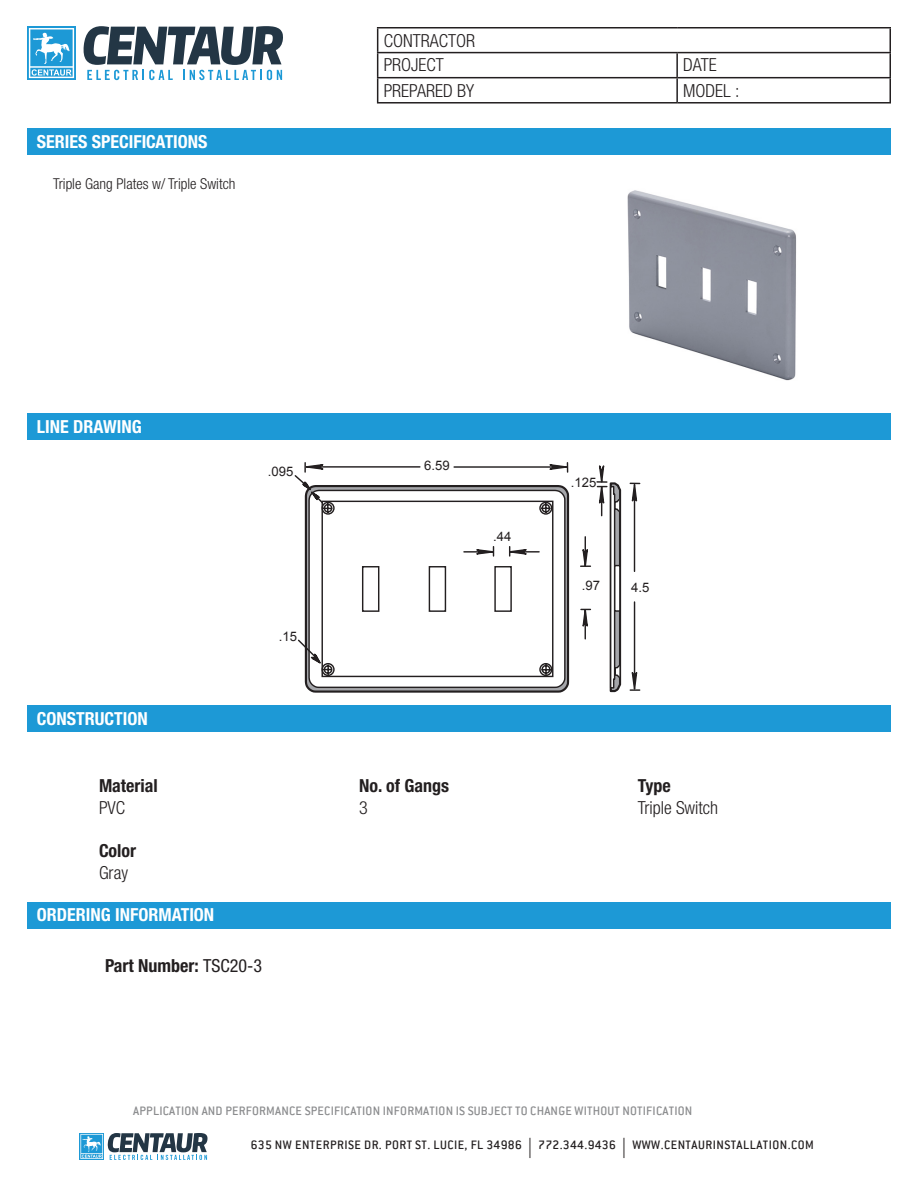
<style>
.page{position:relative;width:918px;height:1188px;background:#fff}
.page>*{position:absolute;margin:0;border:0;box-sizing:border-box;transform-origin:0 0}
.t1{font:700 condensed 18px "Helvetica Neue LT Std";color:#fff}
.t2{font:300 condensed 18px/24.9px "Helvetica Neue LT Std";color:#231f20}
.t3{font:700 condensed 18px "Helvetica Neue LT Std";color:#231f20}
.t4{font:300 condensed 15px "Helvetica Neue LT Std";color:#231f20}
.t5{font:500 13.5px "Conduit ITC";letter-spacing:.015em;color:#8b8c8e}
.t6{font:500 13.5px "Conduit ITC";letter-spacing:.035em;color:#231f20}
.t7{font:13.2px "Arial";color:#231f20}
.s1{font-weight:400}
.s2{font-family:"Myriad Pro";font-weight:400;font-size:20.25px}
</style>
<div class="page">
<hr style="left:377px;top:27px;width:300px;height:1px;background:#231f20">
<hr style="left:677px;top:27px;width:214px;height:1px;background:#231f20">
<hr style="left:377px;top:52px;width:300px;height:1px;background:#231f20">
<hr style="left:677px;top:52px;width:214px;height:1px;background:#231f20">
<hr style="left:676px;top:53px;width:2px;height:24px;background:#231f20">
<hr style="left:377px;top:77px;width:300px;height:1px;background:#231f20">
<svg style="left:377px;top:28px;width:1px;height:74px"></svg>
<hr style="left:677px;top:77px;width:214px;height:1px;background:#231f20">
<hr style="left:676px;top:78px;width:2px;height:24px;background:#231f20">
<svg style="left:890px;top:28px;width:1px;height:74px"></svg>
<hr style="left:377px;top:102px;width:300px;height:2px;background:#231f20">
<hr style="left:677px;top:102px;width:214px;height:2px;background:#231f20">
<svg style="left:80px;top:1133px;width:128px;height:27px"></svg>
<div style="left:27px;top:129px;width:864px;height:26px;background:#1d99d6"></div>
<div style="left:27px;top:414px;width:864px;height:26px;background:#1d99d6"></div>
<div style="left:27px;top:705px;width:864px;height:27px;background:#1d99d6"></div>
<div style="left:27px;top:26px;width:49px;height:54px;background:linear-gradient(to right,#32a2d9,#32a2d9)"></div>
<svg style="left:29px;top:28px;width:45px;height:50px"></svg>
<svg style="left:83px;top:26px;width:200px;height:54px"></svg>
<div style="left:27px;top:902px;width:864px;height:26px;background:#1d99d6"></div>
<img style="left:627px;top:190px;width:170px;height:191px">
<svg style="left:629px;top:482px;width:12px;height:209px"></svg>
<svg style="left:294px;top:462px;width:328px;height:231px"></svg>
<h1 class="t2" style="left:384px;top:28px;width:93px">CONTRACTOR<br>PROJECT</h1>
<h1 class="t2" style="left:683px;top:52px;width:35px">DATE</h1>
<p class="t1" style="left:37px;top:131px;width:172px">SERIES SPECIFICATIONS</p>
<p class="t4" style="left:53px;top:175px;width:184px">Triple Gang Plates w/ Triple Switch</p>
<h1 class="t2" style="left:384px;top:78px;width:92px">PREPARED BY</h1>
<h1 class="t2" style="left:683px;top:78px;width:58px">MODEL :</h1>
<p class="t1" style="left:37px;top:416px;width:107px">LINE DRAWING</p>
<p class="t1" style="left:37px;top:707px;width:113px">CONSTRUCTION</p>
<p class="t3" style="left:99px;top:775px;width:60px">Material</p>
<p class="t2" style="left:99px;top:795px;width:28px">PVC</p>
<p class="t3" style="left:99px;top:840px;width:39px">Color</p>
<p class="t2" style="left:99px;top:860px;width:30px">Gray</p>
<p class="t7" style="left:268px;top:463px;width:27px">.095</p>
<p class="t7" style="left:279px;top:628px;width:20px">.15</p>
<p class="t1" style="left:37px;top:904px;width:179px">ORDERING INFORMATION</p>
<p class="t3" style="left:105px;top:955px;width:159px">Part Number: <span class="s1">TSC20-3</span></p>
<p class="t7" style="left:424px;top:457px;width:27px">6.59</p>
<p class="t7" style="left:493px;top:527px;width:20px">.44</p>
<p class="t7" style="left:571px;top:474px;width:27px">.125</p>
<p class="t7" style="left:582px;top:577px;width:20px">.97</p>
<p class="t7" style="left:631px;top:579px;width:20px">4.5</p>
<p class="t3" style="left:359px;top:775px;width:91px">No. of Gangs</p>
<p class="t2" style="left:359px;top:795px;width:10px">3</p>
<p class="t3" style="left:638px;top:775px;width:34px">Type</p>
<p class="t2" style="left:638px;top:795px;width:82px">Triple Switch</p>
<p class="t5" style="left:133px;top:1103px;width:561px">APPLICATION AND PERFORMANCE SPECIFICATION INFORMATION IS SUBJECT TO CHANGE WITHOUT NOTIFICATION</p>
<p class="t6" style="left:251px;top:1137px;width:565px">635 NW ENTERPRISE DR. PORT ST. LUCIE, FL 34986 <span class="s2">|</span> 772.344.9436 <span class="s2">|</span> WWW.CENTAURINSTALLATION.COM</p>
</div>
